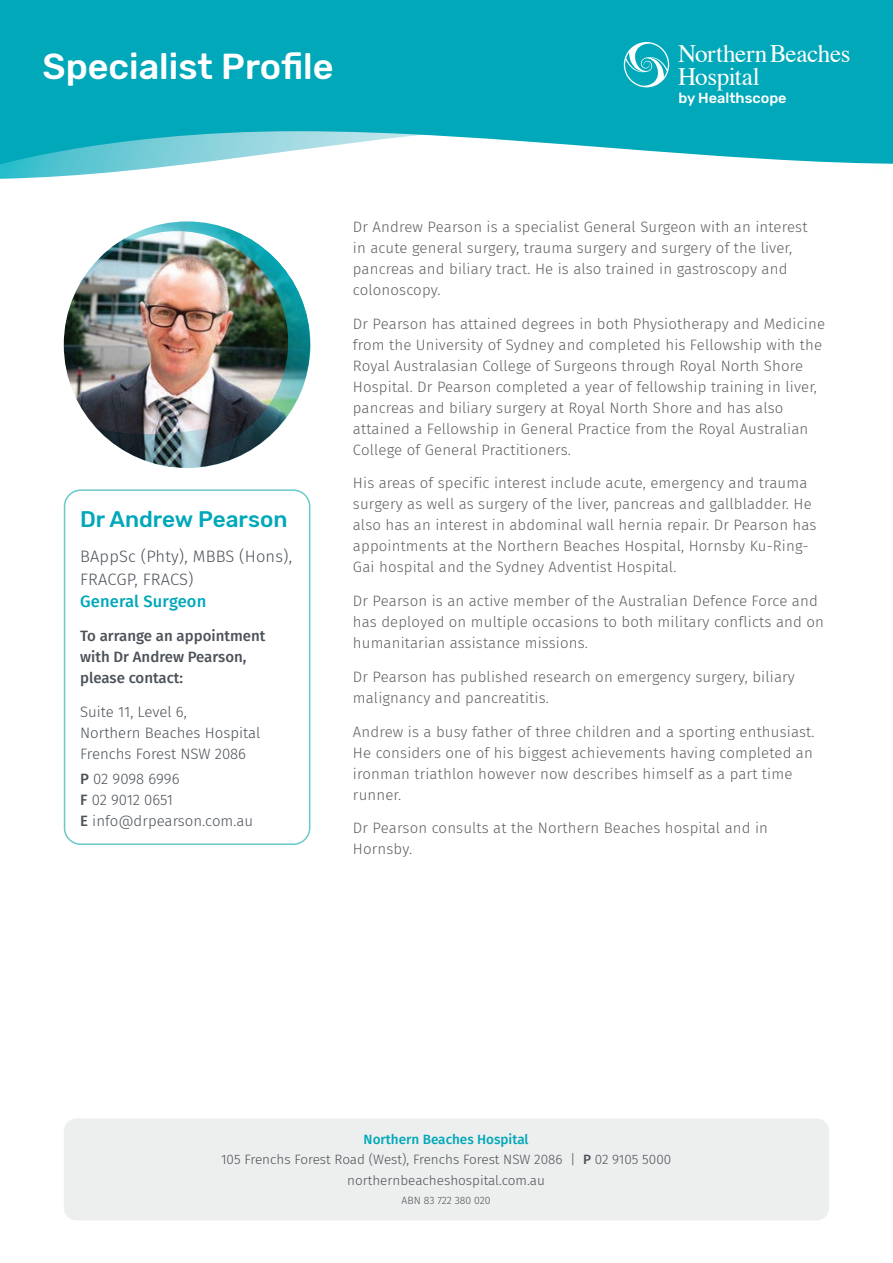
<style>
.page{position:relative;width:893px;height:1263px;background:#fff}
.page>*{position:absolute;margin:0;border:0;box-sizing:border-box;transform-origin:0 0}
.t1{font:500 36px "Rubik";color:#fff}
.t2{font:25.2px/22.6px "Times";letter-spacing:-.015em;color:#fff}
.t3{font:500 22.5px "Rubik";color:#00a8b9}
.t4{font:300 16.5px/22.5px "Fira Sans";letter-spacing:.01em;color:#4c5259}
.t5{font:500 16.5px "Fira Sans";letter-spacing:.01em;color:#00a8b9}
.t6{font:300 15px/21px "Fira Sans";letter-spacing:.01em;color:#5f5f62}
.t7{font:300 15px/21px "Fira Sans";color:#4c5259}
.t8{font:500 15px/21px "Fira Sans";color:#4c5259}
.t9{font:500 14.55px "Rubik";color:#fff}
.t10{font:300 13.5px/19.5px "Fira Sans";color:#4c5259;text-align:center}
.t11{font:300 10.5px "Fira Sans";color:#4c5259}
.s1{font-weight:500}
.s2{font-weight:500;color:#00a8b9}
</style>
<div class="page">
<img style="left:0;top:170px;width:133px;height:9px">
<svg style="left:0;top:0;width:893px;height:170px;background:#1eb2c1"></svg>
<div style="left:64px;top:489px;width:246px;height:356px;border:2px solid #69c8c9;border-radius:16px"></div>
<div style="left:64px;top:1118px;width:765px;height:102px;background:#edeeee;border-radius:13px"></div>
<svg style="left:624px;top:42px;width:45px;height:45px"></svg>
<img style="left:63px;top:221px;width:247px;height:247px">
<h1 class="t1" style="left:43px;top:46px;width:293px">Specialist Profile</h1>
<h2 class="t2" style="left:678px;top:40px;width:174px">NorthernBeaches<br>Hospital</h2>
<p class="t9" style="left:678px;top:90px;width:110px">by Healthscope</p>
<h3 class="t3" style="left:80px;top:506px;width:209px">Dr Andrew Pearson</h3>
<p class="t4" style="left:80px;top:545px;width:213px">BAppSc (Phty), MBBS (Hons),<br>FRACGP, FRACS)</p>
<p class="t5" style="left:80px;top:588px;width:128px">General Surgeon</p>
<p class="t8" style="left:80px;top:624px;width:187px">To arrange an appointment with Dr Andrew Pearson, please contact:</p>
<p class="t7" style="left:80px;top:701px;width:182px">Suite 11, Level 6,<br>Northern Beaches Hospital<br>Frenchs Forest NSW 2086</p>
<p class="t7" style="left:80px;top:768px;width:175px"><span class="s1">P</span> 02 9098 6996<br><span class="s1">F</span> 02 9012 0651<br><span class="s1">E</span> info@drpearson.com.au</p>
<p class="t6" style="left:353px;top:216px;width:456px">Dr Andrew Pearson is a specialist General Surgeon with an interest in acute general surgery, trauma surgery and surgery of the liver, pancreas and biliary tract. He is also trained in gastroscopy and colonoscopy.</p>
<p class="t6" style="left:353px;top:313px;width:474px">Dr Pearson has attained degrees in both Physiotherapy and Medicine from the University of Sydney and completed his Fellowship with the Royal Australasian College of Surgeons through Royal North Shore Hospital. Dr Pearson completed a year of fellowship training in liver, pancreas and biliary surgery at Royal North Shore and has also attained a Fellowship in General Practice from the Royal Australian College of General Practitioners.</p>
<p class="t6" style="left:353px;top:472px;width:465px">His areas of specific interest include acute, emergency and trauma surgery as well as surgery of the liver, pancreas and gallbladder. He also has an interest in abdominal wall hernia repair. Dr Pearson has appointments at the Northern Beaches Hospital, Hornsby Ku-Ring-Gai hospital and the Sydney Adventist Hospital.</p>
<p class="t6" style="left:353px;top:590px;width:472px">Dr Pearson is an active member of the Australian Defence Force and has deployed on multiple occasions to both military conflicts and on humanitarian assistance missions.</p>
<p class="t6" style="left:353px;top:666px;width:444px">Dr Pearson has published research on emergency surgery, biliary malignancy and pancreatitis.</p>
<p class="t6" style="left:353px;top:721px;width:463px">Andrew is a busy father of three children and a sporting enthusiast.<br>He considers one of his biggest achievements having completed an ironman triathlon however now describes himself as a part time runner.</p>
<p class="t6" style="left:353px;top:817px;width:417px">Dr Pearson consults at the Northern Beaches hospital and in<br>Hornsby.</p>
<p class="t10" style="left:221px;top:1130px;width:452px"><span class="s2">Northern Beaches Hospital<br></span>105 Frenchs Forest Road (West), Frenchs Forest NSW 2086 | <span class="s1">P</span> 02 9105 5000</p>
<p class="t10" style="left:347px;top:1170px;width:199px">northernbeacheshospital.com.au</p>
<p class="t11" style="left:401px;top:1193px;width:91px">ABN 83 722 380 020</p>
</div>
